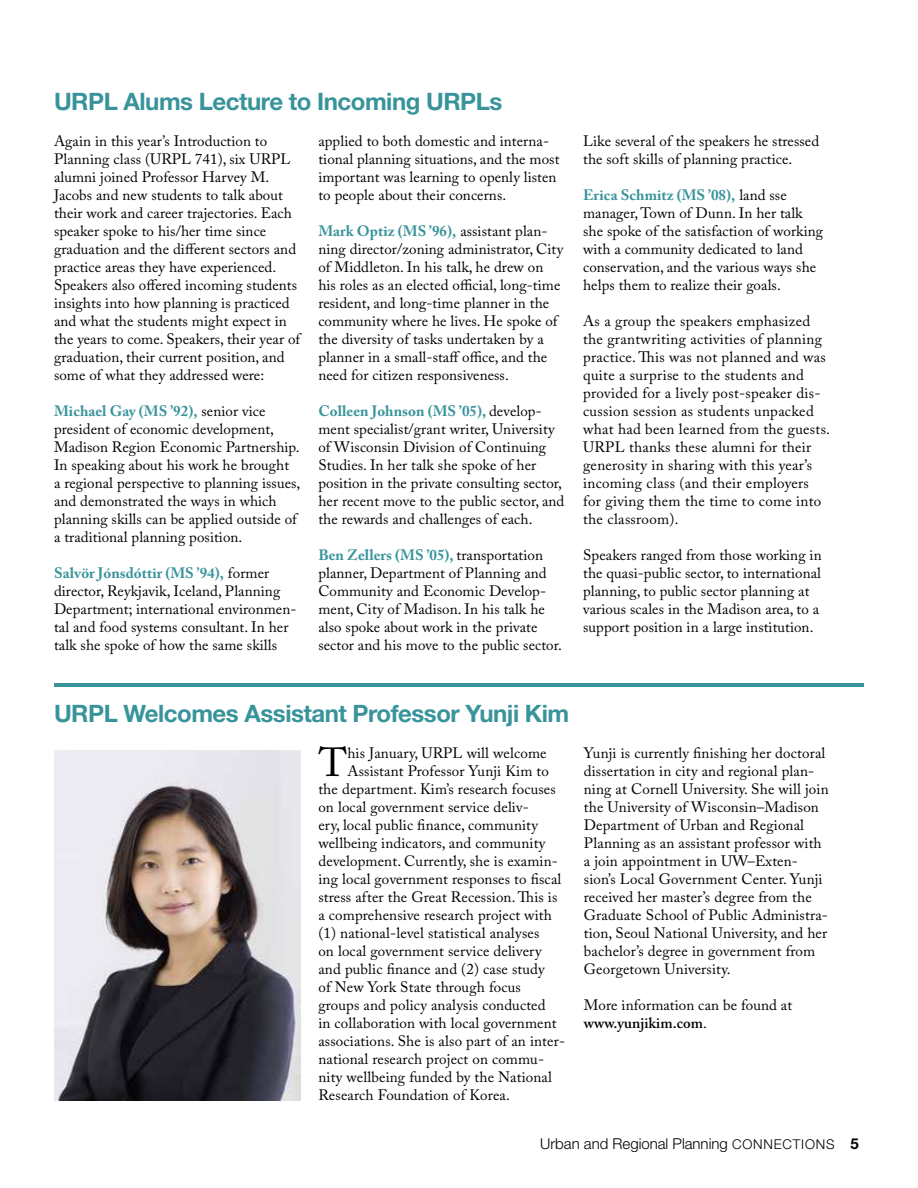
<style>
.page{position:relative;width:918px;height:1188px;background:#fff}
.page>*{position:absolute;margin:0;border:0;box-sizing:border-box;transform-origin:0 0}
.t1{font:40.35px "Adobe Caslon Pro";color:#000}
.t2{font:700 24px "Helvetica Neue LT Std";letter-spacing:-.02em;color:#38939b}
.t3{font:15px/18px "Adobe Caslon Pro";letter-spacing:.005em;color:#000}
.t4{font:300 15px "Helvetica Neue LT Std";color:#000}
.s1{font-weight:700;color:#38939b}
.s2{font-weight:600}
.s3{font-size:13.5px}
.s4{font-weight:700}
</style>
<div class="page">
<img style="left:54px;top:751px;width:247px;height:349px">
<hr style="left:54px;top:683px;width:810px;height:3px;background:#38939b">
<h2 class="t2" style="left:54px;top:87px;width:450px">URPL Alums Lecture to Incoming URPLs</h2>
<p class="t3" style="left:54px;top:132px;width:248px">Again in this year’s Introduction to Planning class (URPL 741), six URPL alumni joined Professor Harvey M.<br>Jacobs and new students to talk about their work and career trajectories. Each speaker spoke to his/her time since graduation and the different sectors and practice areas they have experienced.<br>Speakers also offered incoming students insights into how planning is practiced and what the students might expect in the years to come. Speakers, their year of graduation, their current position, and some of what they addressed were:</p>
<p class="t3" style="left:54px;top:402px;width:248px"><span class="s1">Michael Gay (MS ’92),</span> senior vice president of economic development, Madison Region Economic Partnership.<br>In speaking about his work he brought<br>a regional perspective to planning issues, and demonstrated the ways in which planning skills can be applied outside of a traditional planning position.</p>
<p class="t3" style="left:54px;top:564px;width:244px"><span class="s1">Salvör Jónsdóttir (MS ’94),</span> former director, Reykjavik, Iceland, Planning Department; international environmen&shy;tal and food systems consultant. In her talk she spoke of how the same skills</p>
<p class="t3" style="left:318px;top:132px;width:243px">applied to both domestic and interna&shy;tional planning situations, and the most important was learning to openly listen to people about their concerns.</p>
<p class="t3" style="left:318px;top:222px;width:246px"><span class="s1">Mark Optiz (MS ’96),</span> assistant plan&shy;ning director/zoning administrator, City of Middleton. In his talk, he drew on his roles as an elected official, long-time resident, and long-time planner in the community where he lives. He spoke of the diversity of tasks undertaken by a planner in a small-staff office, and the need for citizen responsiveness.</p>
<p class="t3" style="left:318px;top:402px;width:248px"><span class="s1">Colleen Johnson (MS ’05),</span> develop&shy;ment specialist/grant writer, University of Wisconsin Division of Continuing Studies. In her talk she spoke of her position in the private consulting sector, her recent move to the public sector, and the rewards and challenges of each.</p>
<p class="t3" style="left:318px;top:546px;width:245px"><span class="s1">Ben Zellers (MS ’05),</span> transportation planner, Department of Planning and Community and Economic Develop&shy;ment, City of Madison. In his talk he also spoke about work in the private sector and his move to the public sector.</p>
<p class="t3" style="left:583px;top:132px;width:238px">Like several of the speakers he stressed the soft skills of planning practice.</p>
<p class="t3" style="left:583px;top:186px;width:241px"><span class="s1">Erica Schmitz (MS ’08),</span> land sse manager, Town of Dunn. In her talk she spoke of the satisfaction of working with a community dedicated to land conservation, and the various ways she helps them to realize their goals.</p>
<p class="t3" style="left:583px;top:312px;width:248px">As a group the speakers emphasized the grantwriting activities of planning practice. This was not planned and was quite a surprise to the students and provided for a lively post-speaker dis&shy;cussion session as students unpacked what had been learned from the guests.<br>URPL thanks these alumni for their generosity in sharing with this year’s incoming class (and their employers for giving them the time to come into the classroom).</p>
<p class="t3" style="left:583px;top:546px;width:240px">Speakers ranged from those working in the quasi-public sector, to international planning, to public sector planning at various scales in the Madison area, to a support position in a large institution.</p>
<h2 class="t2" style="left:54px;top:699px;width:517px">URPL Welcomes Assistant Professor Yunji Kim</h2>
<h1 class="t1" style="left:319px;top:739px;width:30px">T</h1>
<p class="t3" style="left:347px;top:744px;width:201px">his January, URPL will welcome</p>
<p class="t3" style="left:347px;top:762px;width:203px">Assistant Professor Yunji Kim to</p>
<p class="t3" style="left:318px;top:780px;width:239px">the department. Kim’s research focuses</p>
<p class="t3" style="left:318px;top:798px;width:212px">on local government service deliv-</p>
<p class="t3" style="left:318px;top:816px;width:221px">ery, local public finance, community</p>
<p class="t3" style="left:318px;top:834px;width:228px">wellbeing indicators, and community</p>
<p class="t3" style="left:318px;top:852px;width:241px">development. Currently, she is examin-</p>
<p class="t3" style="left:318px;top:870px;width:245px">ing local government responses to fiscal</p>
<p class="t3" style="left:318px;top:888px;width:241px">stress after the Great Recession. This is</p>
<p class="t3" style="left:318px;top:906px;width:235px">a comprehensive research project with</p>
<p class="t3" style="left:318px;top:924px;width:222px">(1) national-level statistical analyses</p>
<p class="t3" style="left:318px;top:942px;width:225px">on local government service delivery</p>
<p class="t3" style="left:318px;top:960px;width:228px">and public finance and (2) case study</p>
<p class="t3" style="left:318px;top:978px;width:204px">of New York State through focus</p>
<p class="t3" style="left:318px;top:996px;width:229px">groups and policy analysis conducted</p>
<p class="t3" style="left:318px;top:1014px;width:240px">in collaboration with local government</p>
<p class="t3" style="left:318px;top:1032px;width:248px">associations. She is also part of an inter-</p>
<p class="t3" style="left:318px;top:1050px;width:227px">national research project on commu-</p>
<p class="t3" style="left:318px;top:1068px;width:235px">nity wellbeing funded by the National</p>
<p class="t3" style="left:318px;top:1086px;width:193px">Research Foundation of Korea.</p>
<p class="t3" style="left:584px;top:744px;width:246px">Yunji is currently finishing her doctoral dissertation in city and regional plan&shy;ning at Cornell University. She will join the University of Wisconsin–Madison Department of Urban and Regional Planning as an assistant professor with a join appointment in UW–Exten&shy;sion’s Local Government Center. Yunji received her master’s degree from the Graduate School of Public Administra&shy;tion, Seoul National University, and her bachelor’s degree in government from Georgetown University.</p>
<p class="t3" style="left:584px;top:996px;width:210px">More information can be found at <span class="s2">www.yunjikim.com</span>.</p>
<p class="t4" style="left:540px;top:1135px;width:320px">Urban and Regional Planning <span class="s3">CONNECTIONS</span> <span class="s4">5</span></p>
</div>
